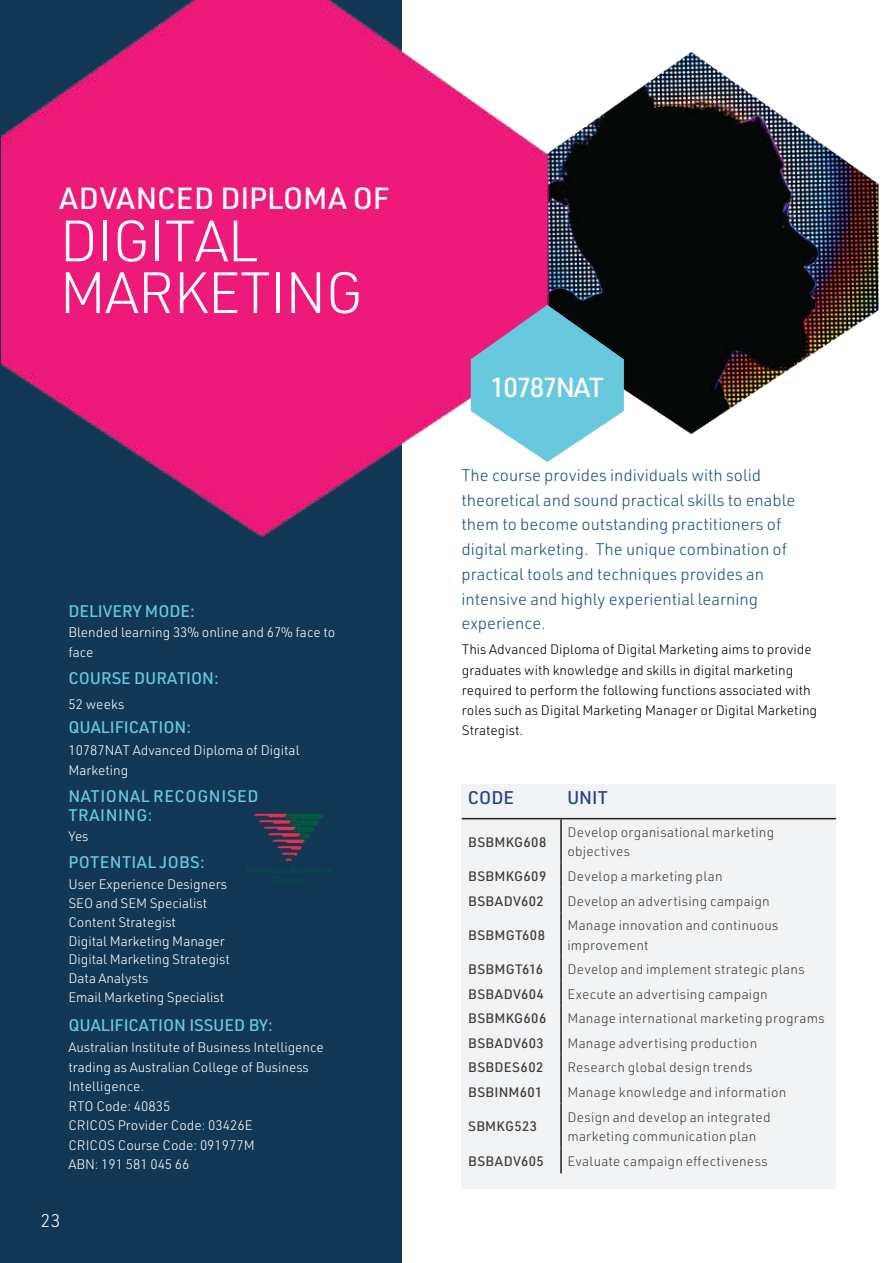
<style>
.page{position:relative;width:893px;height:1263px;background:#fff}
.page>*{position:absolute;margin:0;border:0;box-sizing:border-box;transform-origin:0 0}
.t1{font:300 57px/51.8px "URWDIN";letter-spacing:-.02em;color:#fff}
.t2{font:500 30px "URWDIN";letter-spacing:-.005em;color:#fff}
.t3{font:500 27px "URWDIN";letter-spacing:-.055em;color:#fff}
.Table_Header{font:500 18px "URWDIN";letter-spacing:-.005em;color:#253f8e}
.t4{font:300 18px "URWDIN";color:#fff}
.Body_Intro{font:300 16.5px/24.8px "URWDIN";color:#19538a}
.Table_Header-2{font:500 16.5px "URWDIN";color:#68c9de}
.Table_Header-3{font:500 16.5px/19.8px "URWDIN";letter-spacing:.04em;color:#68c9de}
.Table_Header-4{font:500 16.5px "URWDIN";letter-spacing:.025em;color:#68c9de}
.Table_Header-5{font:300 13.5px/19.5px "URWDIN";color:#fff}
.Body_Copy{font:300 13.5px/19.5px "URWDIN";letter-spacing:.015em;color:#3e3e3f}
.Body_Intro-2{font:300 13.5px/20.2px "URWDIN";color:#000}
.Body_Copy-2{font:500 13.5px "URWDIN";letter-spacing:.025em;color:#3e3e3f}
</style>
<div class="page">
<img style="left:549px;top:52px;width:330px;height:383px">
<div style="left:0;top:0;width:402px;height:1263px;background:#113755"></div>
<img style="left:1px;top:0;width:548px;height:537px">
<div style="left:462px;top:785px;width:374px;height:404px;background:#f2f3f4"></div>
<hr style="left:462px;top:818px;width:99px;height:1px;background:#231f20">
<hr style="left:561px;top:818px;width:275px;height:1px;background:#231f20">
<hr style="left:560px;top:819px;width:2px;height:44px;background:#231f20">
<hr style="left:560px;top:863px;width:2px;height:24px;background:#231f20">
<hr style="left:560px;top:887px;width:2px;height:25px;background:#231f20">
<hr style="left:560px;top:912px;width:2px;height:44px;background:#231f20">
<hr style="left:560px;top:956px;width:2px;height:25px;background:#231f20">
<hr style="left:560px;top:981px;width:2px;height:24px;background:#231f20">
<hr style="left:560px;top:1005px;width:2px;height:25px;background:#231f20">
<hr style="left:560px;top:1030px;width:2px;height:24px;background:#231f20">
<hr style="left:560px;top:1054px;width:2px;height:25px;background:#231f20">
<hr style="left:560px;top:1079px;width:2px;height:24px;background:#231f20">
<hr style="left:560px;top:1103px;width:2px;height:44px;background:#231f20">
<hr style="left:560px;top:1147px;width:2px;height:26px;background:#231f20">
<svg style="left:471px;top:305px;width:153px;height:157px"></svg>
<svg style="left:254px;top:814px;width:70px;height:47px"></svg>
<svg style="left:247px;top:867px;width:85px;height:16px"></svg>
<p class="t2" style="left:60px;top:178px;width:331px">ADVANCED DIPLOMA OF</p>
<p class="t1" style="left:60px;top:214px;width:305px">DIGITAL<br>MARKETING</p>
<p class="Table_Header-2" style="left:68px;top:600px;width:128px">DELIVERY MODE:</p>
<p class="Table_Header-5" style="left:68px;top:622px;width:268px">Blended learning 33% online and 67% face to face</p>
<p class="Table_Header-2" style="left:68px;top:667px;width:152px">COURSE DURATION:</p>
<p class="Table_Header-5" style="left:68px;top:694px;width:58px">52 weeks</p>
<p class="Table_Header-2" style="left:68px;top:716px;width:124px">QUALIFICATION:</p>
<p class="Table_Header-5" style="left:68px;top:739px;width:233px;line-height:20.7px">10787NAT Advanced Diploma of Digital<br>Marketing</p>
<p class="Table_Header-3" style="left:68px;top:785px;width:192px">NATIONAL RECOGNISED<br>TRAINING:</p>
<p class="Table_Header-5" style="left:68px;top:826px;width:22px">Yes</p>
<p class="Table_Header-4" style="left:68px;top:851px;width:138px">POTENTIAL JOBS:</p>
<p class="Table_Header-5" style="left:68px;top:874px;width:163px;line-height:18.9px">User Experience Designers<br>SEO and SEM Specialist<br>Content Strategist<br>Digital Marketing Manager<br>Digital Marketing Strategist<br>Data Analysts<br>Email Marketing Specialist</p>
<p class="Table_Header-2" style="left:68px;top:1014px;width:206px">QUALIFICATION ISSUED BY:</p>
<p class="Table_Header-5" style="left:68px;top:1037px;width:257px">Australian Institute of Business Intelligence trading as Australian College of Business<br>Intelligence.<br>RTO Code: 40835<br>CRICOS Provider Code: 03426E<br>CRICOS Course Code: 091977M<br>ABN: 191 581 045 66</p>
<p class="t4" style="left:41px;top:1209px;width:21px">23</p>
<p class="t3" style="left:490px;top:369px;width:115px">10787NAT</p>
<p class="Body_Intro" style="left:461px;top:462px;width:335px">The course provides individuals with solid theoretical and sound practical skills to enable them to become outstanding practitioners of digital marketing. The unique combination of practical tools and techniques provides an intensive and highly experiential learning experience.</p>
<p class="Body_Intro-2" style="left:462px;top:639px;width:357px">This Advanced Diploma of Digital Marketing aims to provide graduates with knowledge and skills in digital marketing required to perform the following functions associated with roles such as Digital Marketing Manager or Digital Marketing Strategist.</p>
<p class="Table_Header" style="left:468px;top:785px;width:47px">CODE</p>
<p class="Table_Header" style="left:567px;top:785px;width:42px">UNIT</p>
<p class="Body_Copy-2" style="left:468px;top:833px;width:80px">BSBMKG608</p>
<p class="Body_Copy" style="left:567px;top:822px;width:208px">Develop organisational marketing objectives</p>
<p class="Body_Copy-2" style="left:468px;top:867px;width:80px">BSBMKG609</p>
<p class="Body_Copy" style="left:567px;top:866px;width:157px">Develop a marketing plan</p>
<p class="Body_Copy-2" style="left:468px;top:892px;width:77px">BSBADV602</p>
<p class="Body_Copy" style="left:567px;top:891px;width:204px">Develop an advertising campaign</p>
<p class="Body_Copy-2" style="left:468px;top:926px;width:78px">BSBMGT608</p>
<p class="Body_Copy" style="left:567px;top:915px;width:213px">Manage innovation and continuous improvement</p>
<p class="Body_Copy-2" style="left:468px;top:960px;width:76px">BSBMGT616</p>
<p class="Body_Copy" style="left:567px;top:959px;width:239px">Develop and implement strategic plans</p>
<p class="Body_Copy-2" style="left:468px;top:985px;width:77px">BSBADV604</p>
<p class="Body_Copy" style="left:567px;top:984px;width:202px">Execute an advertising campaign</p>
<p class="Body_Copy-2" style="left:468px;top:1009px;width:80px">BSBMKG606</p>
<p class="Body_Copy" style="left:567px;top:1008px;width:259px">Manage international marketing programs</p>
<p class="Body_Copy-2" style="left:468px;top:1034px;width:77px">BSBADV603</p>
<p class="Body_Copy" style="left:567px;top:1033px;width:191px">Manage advertising production</p>
<p class="Body_Copy-2" style="left:468px;top:1058px;width:77px">BSBDES602</p>
<p class="Body_Copy" style="left:567px;top:1057px;width:186px">Research global design trends</p>
<p class="Body_Copy-2" style="left:468px;top:1083px;width:76px">BSBINM601</p>
<p class="Body_Copy" style="left:567px;top:1082px;width:220px">Manage knowledge and information</p>
<p class="Body_Copy-2" style="left:468px;top:1117px;width:70px">SBMKG523</p>
<p class="Body_Copy" style="left:567px;top:1106px;width:205px">Design and develop an integrated marketing communication plan</p>
<p class="Body_Copy-2" style="left:468px;top:1152px;width:77px">BSBADV605</p>
<p class="Body_Copy" style="left:567px;top:1151px;width:202px">Evaluate campaign effectiveness</p>
</div>
